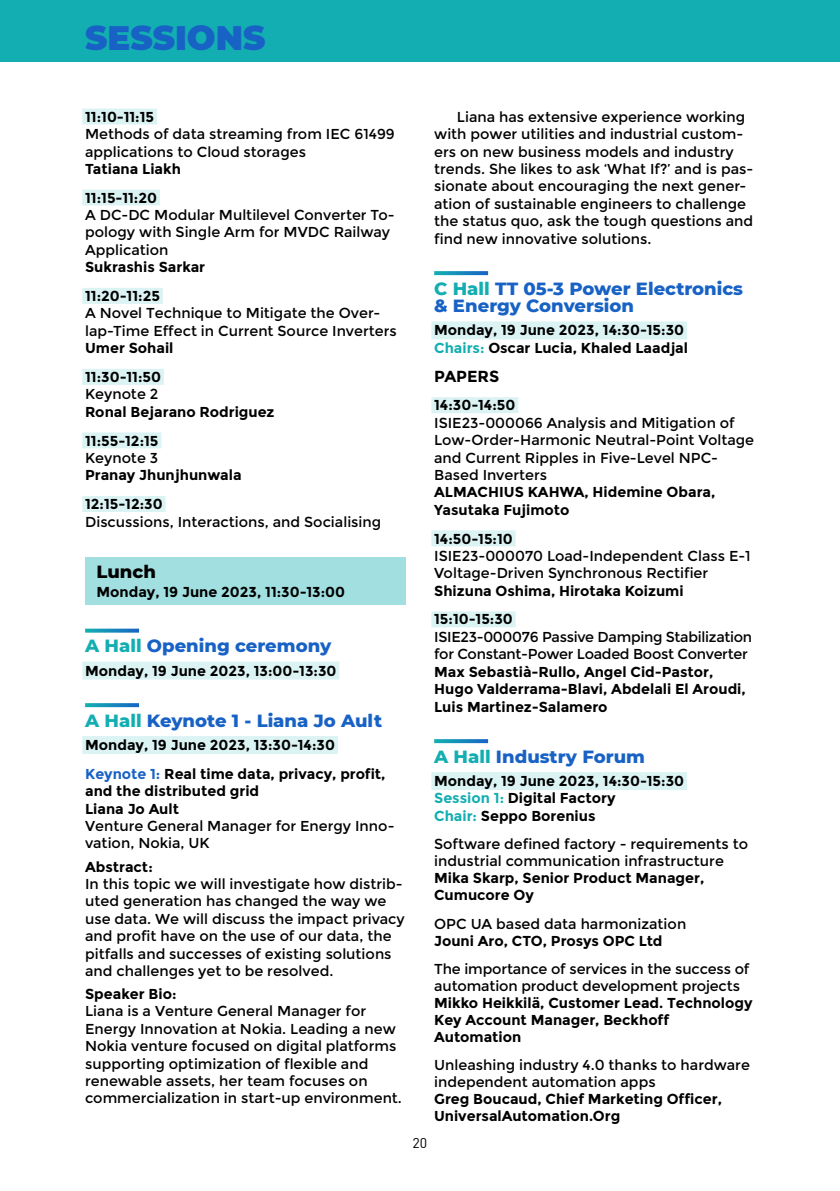
<style>
.page{position:relative;width:840px;height:1191px;background:#fff}
.page>*{position:absolute;margin:0;border:0;box-sizing:border-box;transform-origin:0 0}
.t1{font:900 34px "Montserrat";color:#1862c5}
.t2{font:800 18px/17.4px "Montserrat";color:#1862c5}
.t3{font:800 18px "Montserrat";color:#000}
.t4{font:700 16px "Montserrat";color:#000}
.t5{font:14.4px/17.4px "Montserrat";color:#000}
.t6{font:700 14.4px/28.8px "Montserrat";color:#000}
.t7{font:14.4px/17.4px "Montserrat";letter-spacing:-.02em;color:#000}
.t8{font:14px "Adihaus DIN";color:#000}
.s1{color:#13aeb2}
.s2{color:#1862c5}
</style>
<div class="page">
<div style="left:0;top:0;width:839px;height:61px;background:#13aeb2"></div>
<div style="left:82px;top:108px;width:75px;height:16px;background:#dcf3f4"></div>
<div style="left:82px;top:189px;width:78px;height:16px;background:#dcf3f4"></div>
<div style="left:82px;top:288px;width:81px;height:16px;background:#dcf3f4"></div>
<div style="left:82px;top:369px;width:82px;height:16px;background:#dcf3f4"></div>
<div style="left:82px;top:432px;width:79px;height:16px;background:#dcf3f4"></div>
<div style="left:82px;top:496px;width:83px;height:16px;background:#dcf3f4"></div>
<div style="left:85px;top:558px;width:320px;height:30px;background:#a1dfe0"></div>
<div style="left:85px;top:576px;width:320px;height:28px;background:#a1dfe0"></div>
<svg style="left:85px;top:628px;width:54px;height:4px"></svg>
<div style="left:82px;top:661px;width:257px;height:18px;background:#dcf3f4"></div>
<svg style="left:85px;top:703px;width:54px;height:4px"></svg>
<div style="left:82px;top:736px;width:256px;height:18px;background:#dcf3f4"></div>
<svg style="left:434px;top:271px;width:54px;height:4px"></svg>
<div style="left:431px;top:321px;width:255px;height:18px;background:#dcf3f4"></div>
<div style="left:431px;top:397px;width:87px;height:16px;background:#dcf3f4"></div>
<div style="left:431px;top:530px;width:84px;height:16px;background:#dcf3f4"></div>
<div style="left:431px;top:611px;width:84px;height:16px;background:#dcf3f4"></div>
<svg style="left:434px;top:739px;width:54px;height:4px"></svg>
<div style="left:431px;top:772px;width:255px;height:18px;background:#dcf3f4"></div>
<h1 class="t1" style="left:85px;top:12px;width:182px">SESSIONS</h1>
<p class="t6" style="left:85px;top:102px;width:70px">11:10-11:15</p>
<p class="t5" style="left:85px;top:125px;width:311px">Methods of data streaming from IEC 61499 applications to Cloud storages</p>
<p class="t6" style="left:85px;top:154px;width:97px">Tatiana Liakh<br>11:15-11:20</p>
<p class="t5" style="left:85px;top:206px;width:311px">A DC-DC Modular Multilevel Converter To&shy;pology with Single Arm for MVDC Railway<br>Application</p>
<p class="t6" style="left:85px;top:253px;width:121px">Sukrashis Sarkar<br>11:20-11:25</p>
<p class="t5" style="left:85px;top:305px;width:313px">A Novel Technique to Mitigate the Over&shy;lap-Time Effect in Current Source Inverters</p>
<p class="t6" style="left:85px;top:334px;width:90px">Umer Sohail<br>11:30-11:50</p>
<p class="t5" style="left:85px;top:386px;width:75px">Keynote 2</p>
<p class="t6" style="left:85px;top:397px;width:191px">Ronal Bejarano Rodriguez<br>11:55-12:15</p>
<p class="t5" style="left:85px;top:449px;width:74px">Keynote 3</p>
<p class="t6" style="left:85px;top:461px;width:158px">Pranay Jhunjhunwala<br>12:15-12:30</p>
<p class="t5" style="left:85px;top:513px;width:297px">Discussions, Interactions, and Socialising</p>
<p class="t3" style="left:96px;top:558px;width:61px">Lunch</p>
<p class="t6" style="left:96px;top:577px;width:250px">Monday, 19 June 2023, 11:30-13:00</p>
<p class="t2" style="left:85px;top:636px;width:247px"><span class="s1">A Hall</span> Opening ceremony</p>
<p class="t6" style="left:85px;top:656px;width:253px">Monday, 19 June 2023, 13:00-13:30</p>
<p class="t2" style="left:85px;top:711px;width:298px"><span class="s1">A Hall</span> Keynote 1 - Liana Jo Ault</p>
<p class="t6" style="left:85px;top:730px;width:302px">Monday, 19 June 2023, 13:30-14:30<br><span class="s2">Keynote 1:</span> Real time data, privacy, profit,</p>
<p class="t6" style="left:85px;top:782px;width:175px;line-height:17.4px">and the distributed grid<br>Liana Jo Ault</p>
<p class="t5" style="left:85px;top:817px;width:311px">Venture General Manager for Energy Inno&shy;vation, Nokia, UK</p>
<p class="t6" style="left:85px;top:852px;width:69px">Abstract:</p>
<p class="t5" style="left:85px;top:875px;width:321px">In this topic we will investigate how distrib&shy;uted generation has changed the way we use data. We will discuss the impact privacy and profit have on the use of our data, the pitfalls and successes of existing solutions and challenges yet to be resolved.</p>
<p class="t6" style="left:85px;top:979px;width:93px">Speaker Bio:</p>
<p class="t5" style="left:85px;top:1002px;width:318px">Liana is a Venture General Manager for Energy Innovation at Nokia. Leading a new Nokia venture focused on digital platforms supporting optimization of flexible and renewable assets, her team focuses on commercialization in start-up environment.</p>
<p class="t5" style="left:434px;top:108px;width:320px;text-indent:23px">Liana has extensive experience working with power utilities and industrial custom&shy;ers on new business models and industry trends. She likes to ask ‘What If?’ and is pas&shy;sionate about encouraging the next gener&shy;ation of sustainable engineers to challenge the status quo, ask the tough questions and find new innovative solutions.</p>
<p class="t2" style="left:434px;top:279px;width:310px"><span class="s1">C Hall</span> TT 05-3 Power Electronics &amp; Energy Conversion</p>
<p class="t6" style="left:434px;top:322px;width:255px;line-height:17.4px">Monday, 19 June 2023, 14:30-15:30<br><span class="s1">Chairs:</span> Oscar Lucia, Khaled Laadjal</p>
<p class="t4" style="left:434px;top:366px;width:67px">PAPERS</p>
<p class="t6" style="left:434px;top:391px;width:83px">14:30-14:50</p>
<p class="t5" style="left:434px;top:414px;width:321px">ISIE23-000066 Analysis and Mitigation of Low-Order-Harmonic Neutral-Point Voltage and Current Ripples in Five-Level NPC-Based Inverters</p>
<p class="t6" style="left:434px;top:483px;width:282px;line-height:17.4px">ALMACHIUS KAHWA, Hidemine Obara,<br>Yasutaka Fujimoto</p>
<p class="t6" style="left:434px;top:524px;width:80px">14:50-15:10</p>
<p class="t5" style="left:434px;top:547px;width:317px">ISIE23-000070 Load-Independent Class E-1<br>Voltage-Driven Synchronous Rectifier</p>
<p class="t6" style="left:434px;top:576px;width:251px">Shizuna Oshima, Hirotaka Koizumi<br>15:10-15:30</p>
<p class="t7" style="left:434px;top:628px;width:319px">ISIE23-000076 Passive Damping Stabilization for Constant-Power Loaded Boost Converter</p>
<p class="t6" style="left:434px;top:663px;width:313px;line-height:17.4px">Max Sebastià-Rullo, Angel Cid-Pastor,<br>Hugo Valderrama-Blavi, Abdelali El Aroudi,<br>Luis Martinez-Salamero</p>
<p class="t2" style="left:434px;top:747px;width:212px"><span class="s1">A Hall</span> Industry Forum</p>
<p class="t6" style="left:434px;top:772px;width:251px;line-height:17.4px">Monday, 19 June 2023, 14:30-15:30<br><span class="s1">Session 1:</span> Digital Factory<br><span class="s1">Chair:</span> Seppo Borenius</p>
<p class="t5" style="left:434px;top:836px;width:315px">Software defined factory - requirements to industrial communication infrastructure</p>
<p class="t6" style="left:434px;top:869px;width:271px;line-height:17px">Mika Skarp, Senior Product Manager,<br>Cumucore Oy</p>
<p class="t5" style="left:434px;top:915px;width:253px">OPC UA based data harmonization</p>
<p class="t6" style="left:434px;top:926px;width:230px">Jouni Aro, CTO, Prosys OPC Ltd</p>
<p class="t5" style="left:434px;top:960px;width:316px">The importance of services in the success of automation product development projects</p>
<p class="t6" style="left:434px;top:994px;width:320px;line-height:17px">Mikko Heikkilä, Customer Lead. Technology<br>Key Account Manager, Beckhoff<br>Automation</p>
<p class="t5" style="left:434px;top:1057px;width:317px">Unleashing industry 4.0 thanks to hardware independent automation apps</p>
<p class="t6" style="left:434px;top:1090px;width:289px;line-height:17px">Greg Boucaud, Chief Marketing Officer,<br>UniversalAutomation.Org</p>
<p class="t8" style="left:412px;top:1132px;width:16px">20</p>
</div>
